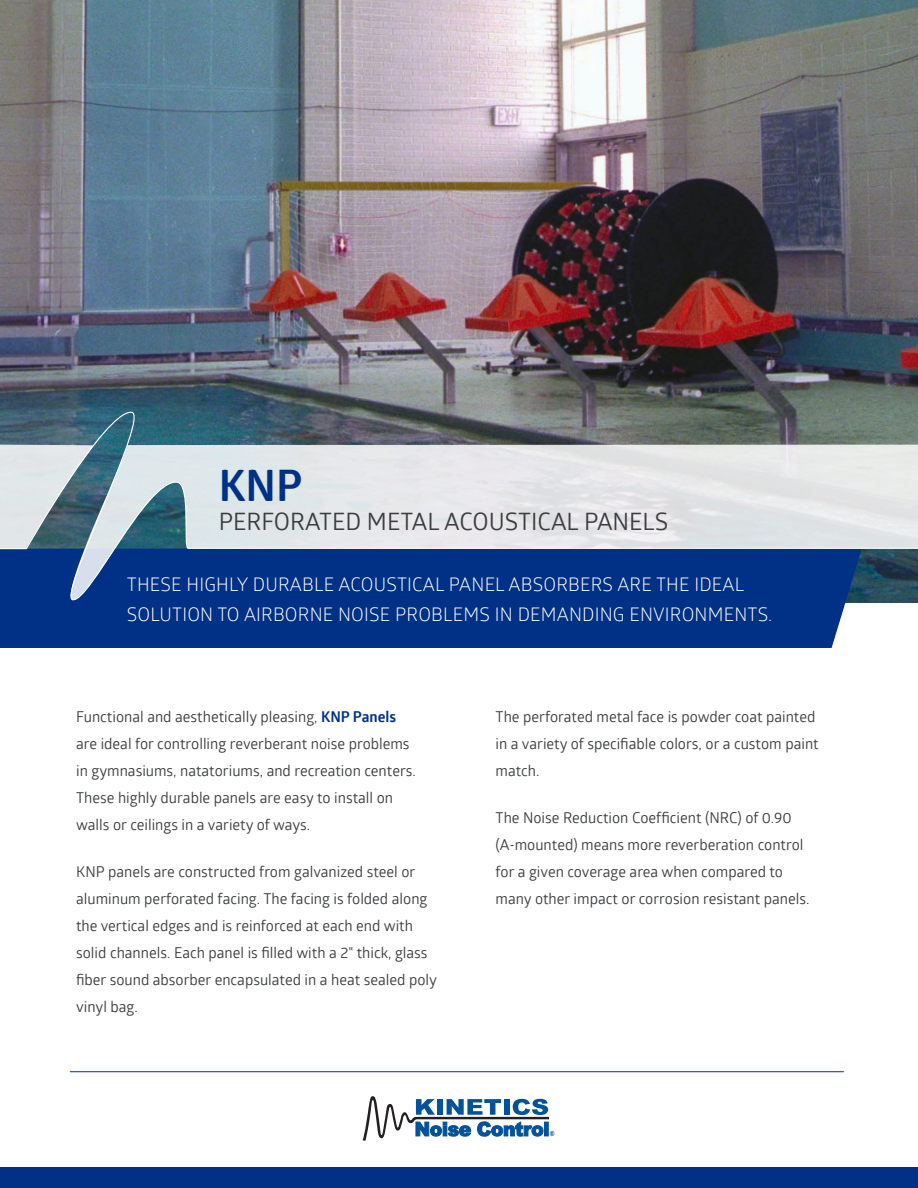
<style>
.page{position:relative;width:918px;height:1188px;background:#fff}
.page>*{position:absolute;margin:0;border:0;box-sizing:border-box;transform-origin:0 0}
.t1{font:700 43.5px "Glober";color:#003186}
.t2{font:24px "Glober";color:#3b3c3e}
.t3{font:18.75px/30px "Glober";letter-spacing:.01em;color:#fff}
.t4{font:15px/27px "Glober";color:#3b3c3e}
.t5{font:900 6.9px "Arial";color:#01529a;scale:.87 1}
.s1{font-weight:700;color:#003186}
</style>
<div class="page">
<img style="left:0;top:0;width:918px;height:412px">
<div style="left:0;top:604px;width:845px;height:44px;background:#003186"></div>
<svg style="left:0;top:412px;width:918px;height:192px;background:#8498b1"></svg>
<div style="left:0;top:1167px;width:918px;height:21px;background:#003186"></div>
<svg style="left:363px;top:1096px;width:186px;height:45px"></svg>
<hr style="left:545px;top:1122px;width:3px;height:14px;background:#01529a">
<div style="left:544px;top:1122px;width:5px;height:14px;border:1px solid #01529a"></div>
<hr style="left:70px;top:1071px;width:773px;height:1px;background:#003186">
<p class="t1" style="left:219px;top:456px;width:85px">KNP</p>
<p class="t2" style="left:219px;top:505px;width:451px">PERFORATED METAL ACOUSTICAL PANELS</p>
<p class="t3" style="left:127px;top:569px;width:647px">THESE HIGHLY DURABLE ACOUSTICAL PANEL ABSORBERS ARE THE IDEAL<br>SOLUTION TO AIRBORNE NOISE PROBLEMS IN DEMANDING ENVIRONMENTS.</p>
<p class="t4" style="left:76px;top:702px;width:341px">Functional and aesthetically pleasing, <span class="s1">KNP Panels </span>are ideal for controlling reverberant noise problems in gymnasiums, natatoriums, and recreation centers.<br>These highly durable panels are easy to install on walls or ceilings in a variety of ways.</p>
<p class="t4" style="left:76px;top:858px;width:362px">KNP panels are constructed from galvanized steel or aluminum perforated facing. The facing is folded along the vertical edges and is reinforced at each end with solid channels. Each panel is filled with a 2" thick, glass fiber sound absorber encapsulated in a heat sealed poly vinyl bag.</p>
<p class="t4" style="left:496px;top:702px;width:325px">The perforated metal face is powder coat painted in a variety of specifiable colors, or a custom paint match.</p>
<p class="t4" style="left:496px;top:804px;width:315px">The Noise Reduction Coefficient (NRC) of 0.90 (A-mounted) means more reverberation control for a given coverage area when compared to many other impact or corrosion resistant panels.</p>
<p class="t5" style="left:550px;top:1129px;width:7px">®</p>
</div>
